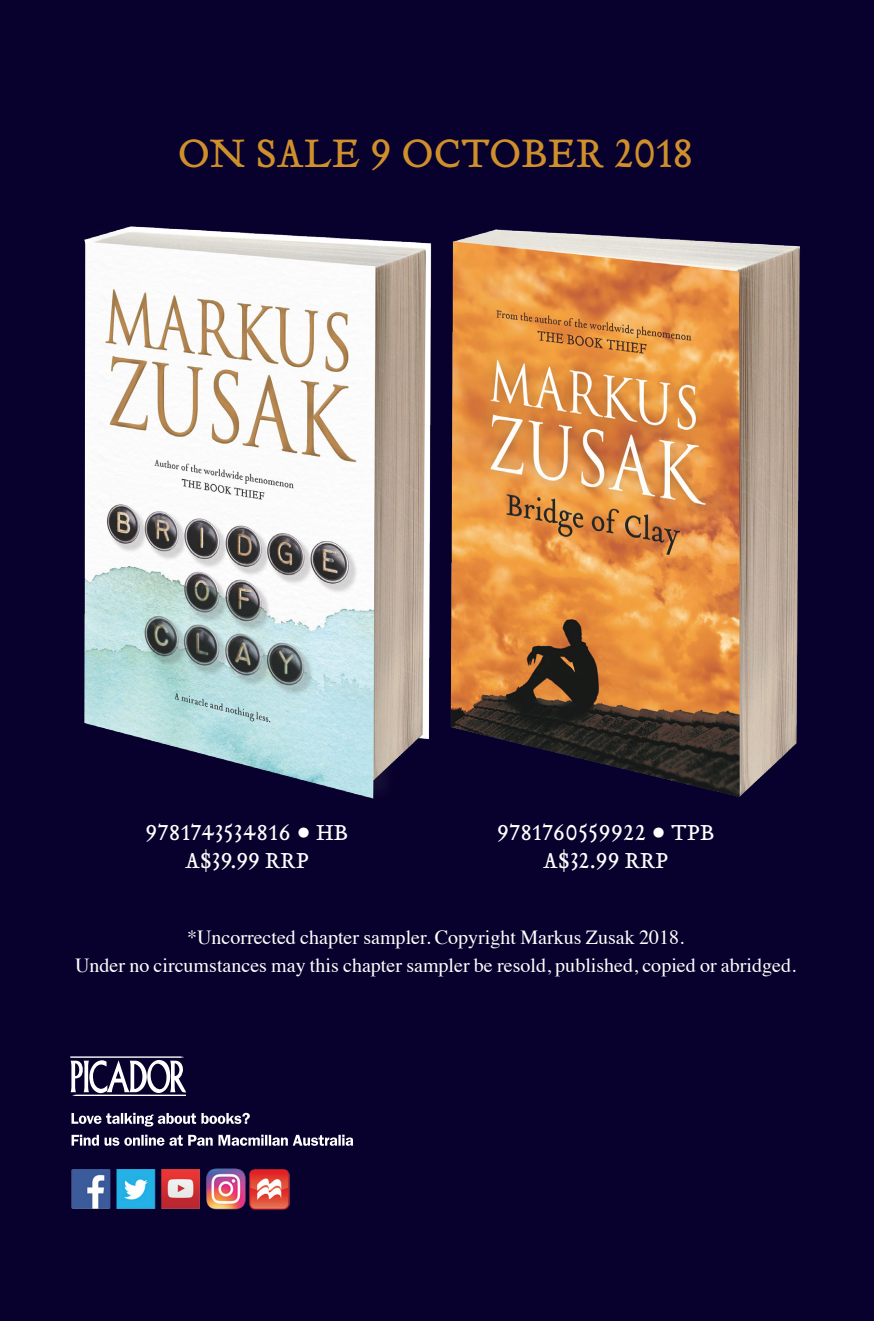
<style>
.page{position:relative;width:874px;height:1321px;background:#fff}
.page>*{position:absolute;margin:0;border:0;box-sizing:border-box;transform-origin:0 0}
.t1{font:44px "Tribute Roman";color:#cf8f2b}
.t2{font:24px/28px "Tribute Roman";letter-spacing:.03em;color:#fff;text-align:center}
._01_Serif_Base{font:20px/28px "Times";color:#fff;text-align:center}
</style>
<div class="page">
<div style="left:0;top:0;width:873px;height:1321px;background:#09012d"></div>
<svg style="left:71px;top:1135px;width:282px;height:11px"></svg>
<svg style="left:71px;top:1113px;width:179px;height:14px"></svg>
<img style="left:71px;top:1168px;width:175px;height:42px">
<img style="left:249px;top:1169px;width:41px;height:41px">
<svg style="left:70px;top:1056px;width:116px;height:40px"></svg>
<img style="left:84px;top:226px;width:348px;height:573px">
<img style="left:450px;top:229px;width:350px;height:568px">
<p class="t1" style="left:178px;top:123px;width:516px">ON SALE 9 OCTOBER 2018</p>
<p class="t2" style="left:145px;top:818px;width:204px">9781743534816 • HB<br>A$39.99 RRP</p>
<p class="t2" style="left:497px;top:818px;width:219px">9781760559922 • TPB<br>A$32.99 RRP</p>
<p class="_01_Serif_Base" style="left:75px;top:922px;width:722px">*Uncorrected chapter sampler. Copyright Markus Zusak 2018.<br>Under no circumstances may this chapter sampler be resold, published, copied or abridged.</p>
</div>
